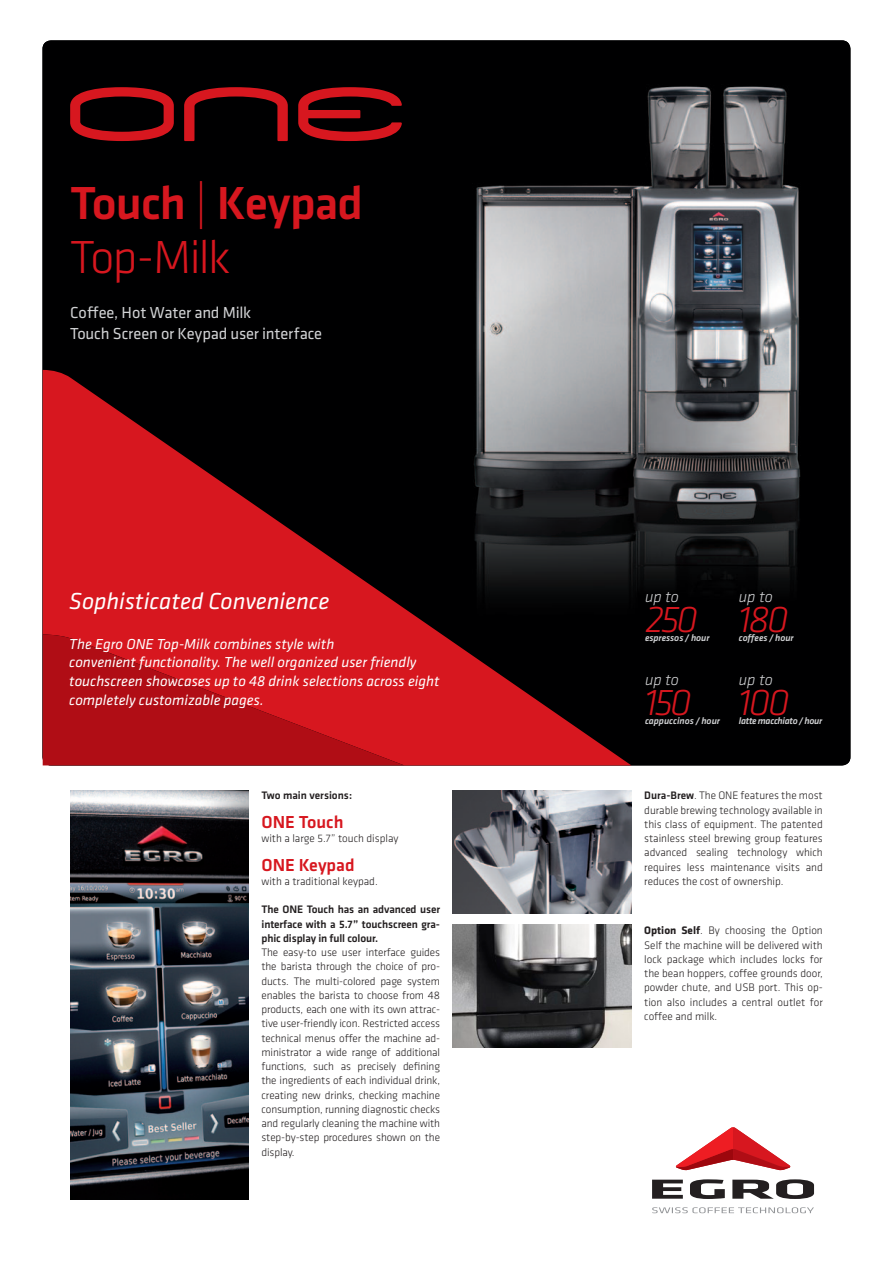
<style>
.page{position:relative;width:893px;height:1263px;background:#fff}
.page>*{position:absolute;margin:0;border:0;box-sizing:border-box;transform-origin:0 0}
.t1{font:500 48px "Klavika";letter-spacing:-.02em;color:#d7171f}
.t2{font:300 48px "Klavika";letter-spacing:-.035em;color:#d7171f}
.t3{font:italic 300 38.7px "Klavika";letter-spacing:-.07em;color:#d7171f}
.t4{font:24px "Klavika Regular Italic TTF";color:#fff}
.t5{font:500 18px "Klavika";color:#d7171f}
.t6{font:16.5px "Klavika";letter-spacing:-.01em;color:#d1d2d4}
.t7{font:italic 300 16.35px "Klavika";letter-spacing:-.01em;color:#d1d2d4}
.t8{font:15px/18.8px "Klavika Regular Italic TTF";color:#fff}
.t9{font:300 11.25px/14.2px "Klavika";color:#231f20;text-align:justify}
.t10{font:500 11.25px/14.2px "Klavika";letter-spacing:-.01em;color:#231f20;text-align:justify}
.t11{font:italic 500 9.75px "Klavika";letter-spacing:-.005em;color:#d1d2d4}
.t12{font:italic 500 9.75px "Klavika";letter-spacing:-.03em;color:#d1d2d4}
.s1{font-weight:300}
.s2{font-weight:500}
.s3{font-weight:700}
</style>
<div class="page">
<img style="left:43px;top:40px;width:807px;height:725px">
<svg style="left:70px;top:87px;width:332px;height:54px;background:#4f080c"></svg>
<svg style="left:43px;top:370px;width:588px;height:395px;background:#62171b"></svg>
<svg style="left:43px;top:634px;width:361px;height:131px;background:#c21119"></svg>
<img style="left:453px;top:791px;width:178px;height:122px">
<img style="left:453px;top:925px;width:178px;height:122px">
<img style="left:70px;top:791px;width:179px;height:408px">
<svg style="left:652px;top:1180px;width:31px;height:19px"></svg>
<svg style="left:690px;top:1179px;width:35px;height:20px"></svg>
<svg style="left:732px;top:1179px;width:82px;height:20px"></svg>
<svg style="left:676px;top:1127px;width:114px;height:43px"></svg>
<svg style="left:652px;top:1207px;width:162px;height:6px"></svg>
<p class="t1" style="left:70px;top:177px;width:294px">Touch <span class="s1">|</span> Keypad</p>
<p class="t2" style="left:70px;top:231px;width:162px">Top-Milk</p>
<p class="t6" style="left:70px;top:303px;width:182px">Coffee, Hot Water and Milk</p>
<p class="t6" style="left:70px;top:324px;width:254px">Touch Screen or Keypad user interface</p>
<p class="t4" style="left:69px;top:586px;width:262px">Sophisticated Convenience</p>
<p class="t8" style="left:69px;top:634px;width:372px">The Egro ONE Top-Milk combines style with<br>convenient functionality. The well organized user friendly touchscreen showcases up to 48 drink selections across eight completely customizable pages.</p>
<p class="t10" style="left:261px;top:789px;width:92px">Two main versions:</p>
<p class="t5" style="left:261px;top:812px;width:84px">ONE Touch</p>
<p class="t9" style="left:261px;top:831px;width:138px">with a large 5.7” touch display</p>
<p class="t5" style="left:261px;top:855px;width:95px">ONE Keypad</p>
<p class="t9" style="left:261px;top:874px;width:118px">with a traditional keypad.</p>
<p class="t10" style="left:261px;top:903px;width:180px">The ONE Touch has an advanced user interface with a 5.7” touchscreen gra&shy;phic display in full colour.</p>
<p class="t9" style="left:261px;top:945px;width:180px">The easy-to use user interface guides the barista through the choice of pro&shy;ducts. The multi-colored page system enables the barista to choose from 48 products, each one with its own attrac&shy;tive user-friendly icon. Restricted access technical menus offer the machine ad&shy;ministrator a wide range of additional functions, such as precisely defining the ingredients of each individual drink, creating new drinks, checking machine consumption, running diagnostic checks and regularly cleaning the machine with step-by-step procedures shown on the display.</p>
<p class="t7" style="left:645px;top:588px;width:35px">up to</p>
<p class="t3" style="left:645px;top:598px;width:55px">250</p>
<p class="t11" style="left:645px;top:633px;width:66px">espressos / hour</p>
<p class="t7" style="left:645px;top:671px;width:35px">up to</p>
<p class="t3" style="left:645px;top:681px;width:48px">150</p>
<p class="t11" style="left:645px;top:716px;width:76px">cappuccinos / hour</p>
<p class="t7" style="left:739px;top:588px;width:35px">up to</p>
<p class="t3" style="left:739px;top:598px;width:51px">180</p>
<p class="t11" style="left:739px;top:633px;width:56px">coffees / hour</p>
<p class="t7" style="left:739px;top:671px;width:35px">up to</p>
<p class="t3" style="left:739px;top:681px;width:52px">100</p>
<p class="t12" style="left:739px;top:716px;width:85px">latte macchiato / hour</p>
<p class="t9" style="left:644px;top:789px;width:180px"><span class="s2">Dura-Brew</span>. The ONE features the most durable brewing technology available in this class of equipment. The patented stainless steel brewing group features advanced sealing technology which requires less maintenance visits and reduces the cost of ownership.</p>
<p class="t9" style="left:644px;top:923px;width:180px"><span class="s3">Option Self</span>. By choosing the Option Self the machine will be delivered with lock package which includes locks for the bean hoppers, coffee grounds door, powder chute, and USB port. This op&shy;tion also includes a central outlet for coffee and milk.</p>
</div>
